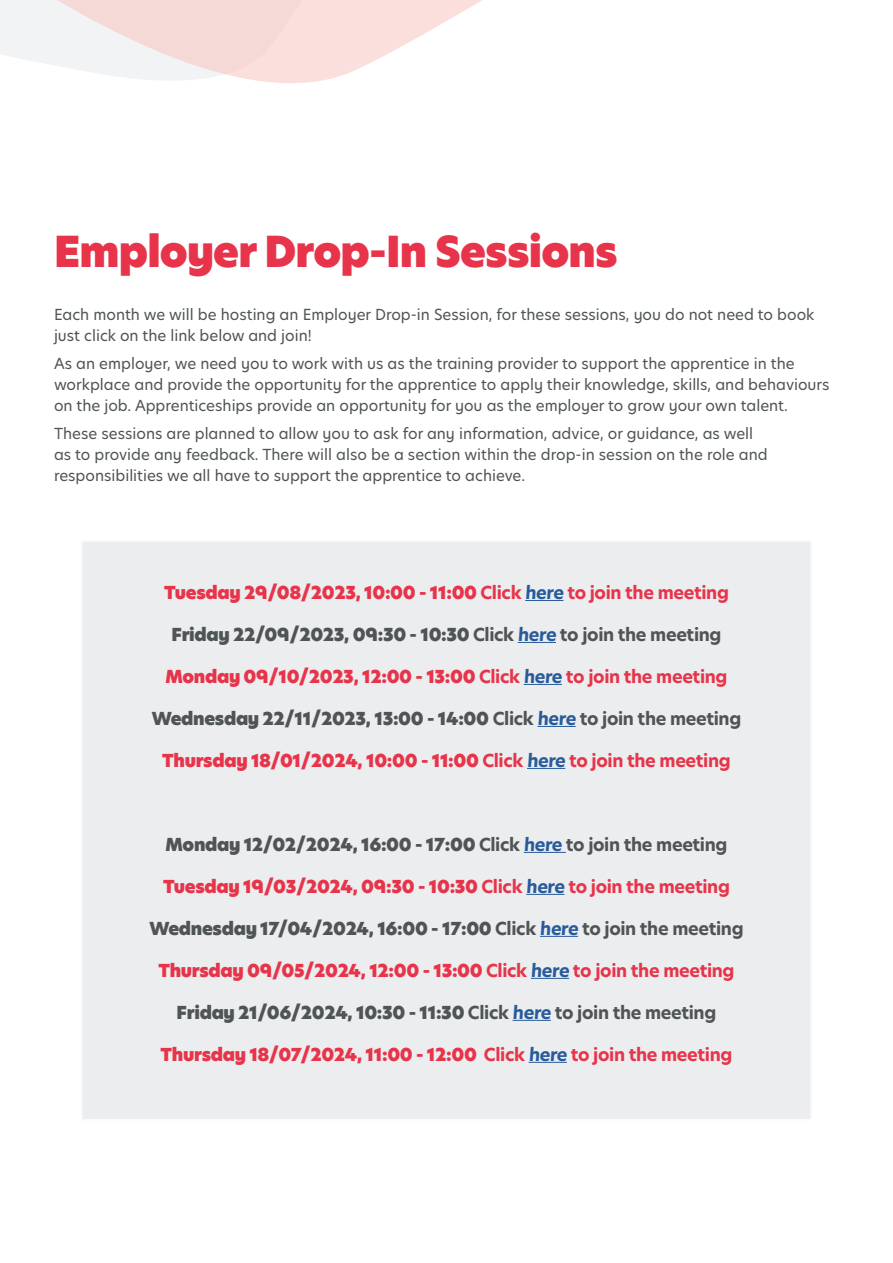
<style>
.page{position:relative;width:893px;height:1263px;background:#fff}
.page>*{position:absolute;margin:0;border:0;box-sizing:border-box;transform-origin:0 0}
.t1{font:41.85px "Hero Junior Super";letter-spacing:-.02em;color:#e7344a}
.t2{font:17.55px "Hero Junior Super";letter-spacing:-.02em;color:#e7344a}
.t3{font:17.55px "Hero Junior Super";letter-spacing:-.02em;color:#4f5456}
.t4{font:15px/21px "Hero Junior";color:#4f5456}
.s1{font-family:"Hero Junior";font-weight:700}
.s2{font-family:"Hero Junior";font-weight:700;color:#275b9b}
</style>
<div class="page">
<div style="left:81px;top:540px;width:731px;height:580px;background:#ebedee;border:2px solid #fce0db"></div>
<svg style="left:0;top:0;width:482px;height:83px;fill:#fadfdc"></svg>
<hr style="left:525px;top:600px;width:38px;height:1px;background:#275b9b">
<hr style="left:518px;top:642px;width:38px;height:1px;background:#275b9b">
<hr style="left:524px;top:684px;width:38px;height:1px;background:#275b9b">
<hr style="left:537px;top:726px;width:39px;height:1px;background:#275b9b">
<hr style="left:527px;top:768px;width:38px;height:1px;background:#275b9b">
<hr style="left:524px;top:852px;width:42px;height:1px;background:#275b9b">
<hr style="left:526px;top:894px;width:38px;height:1px;background:#275b9b">
<hr style="left:540px;top:936px;width:38px;height:1px;background:#275b9b">
<hr style="left:531px;top:978px;width:38px;height:1px;background:#275b9b">
<hr style="left:513px;top:1020px;width:38px;height:1px;background:#275b9b">
<hr style="left:529px;top:1062px;width:38px;height:1px;background:#275b9b">
<h1 class="t1" style="left:54px;top:223px;width:565px">Employer Drop-In Sessions</h1>
<p class="t4" style="left:54px;top:304px;width:762px">Each month we will be hosting an Employer Drop-in Session, for these sessions, you do not need to book just click on the link below and join!</p>
<p class="t4" style="left:54px;top:353px;width:777px">As an employer, we need you to work with us as the training provider to support the apprentice in the workplace and provide the opportunity for the apprentice to apply their knowledge, skills, and behaviours on the job. Apprenticeships provide an opportunity for you as the employer to grow your own talent.</p>
<p class="t4" style="left:54px;top:423px;width:715px">These sessions are planned to allow you to ask for any information, advice, or guidance, as well as to provide any feedback. There will also be a section within the drop-in session on the role and responsibilities we all have to support the apprentice to achieve.</p>
<p class="t2" style="left:164px;top:580px;width:566px">Tuesday 29/08/2023, 10:00 - 11:00 <span class="s1">Click</span> <span class="s2">here</span> <span class="s1">to join the meeting</span></p>
<p class="t3" style="left:171px;top:622px;width:551px">Friday 22/09/2023, 09:30 - 10:30 <span class="s1">Click</span> <span class="s2">here</span> <span class="s1">to join the meeting</span></p>
<p class="t2" style="left:165px;top:664px;width:563px">Monday 09/10/2023, 12:00 - 13:00 <span class="s1">Click</span> <span class="s2">here</span> <span class="s1">to join the meeting</span></p>
<p class="t3" style="left:152px;top:706px;width:591px">Wednesday 22/11/2023, 13:00 - 14:00 <span class="s1">Click</span> <span class="s2">here</span> <span class="s1">to join the meeting</span></p>
<p class="t2" style="left:162px;top:748px;width:570px">Thursday 18/01/2024, 10:00 - 11:00 <span class="s1">Click</span> <span class="s2">here</span> <span class="s1">to join the meeting</span></p>
<p class="t3" style="left:166px;top:832px;width:563px">Monday 12/02/2024, 16:00 - 17:00 <span class="s1">Click</span> <span class="s2">here</span> <span class="s1">to join the meeting</span></p>
<p class="t2" style="left:163px;top:874px;width:568px">Tuesday 19/03/2024, 09:30 - 10:30 <span class="s1">Click</span> <span class="s2">here</span> <span class="s1">to join the meeting</span></p>
<p class="t3" style="left:149px;top:916px;width:596px">Wednesday 17/04/2024, 16:00 - 17:00 <span class="s1">Click</span> <span class="s2">here</span> <span class="s1">to join the meeting</span></p>
<p class="t2" style="left:158px;top:958px;width:578px">Thursday 09/05/2024, 12:00 - 13:00 <span class="s1">Click</span> <span class="s2">here</span> <span class="s1">to join the meeting</span></p>
<p class="t3" style="left:177px;top:1000px;width:541px">Friday 21/06/2024, 10:30 - 11:30 <span class="s1">Click</span> <span class="s2">here</span> <span class="s1">to join the meeting</span></p>
<p class="t2" style="left:161px;top:1042px;width:573px">Thursday 18/07/2024, 11:00 - 12:00 <span class="s1">Click</span> <span class="s2">here</span> <span class="s1">to join the meeting</span></p>
</div>
